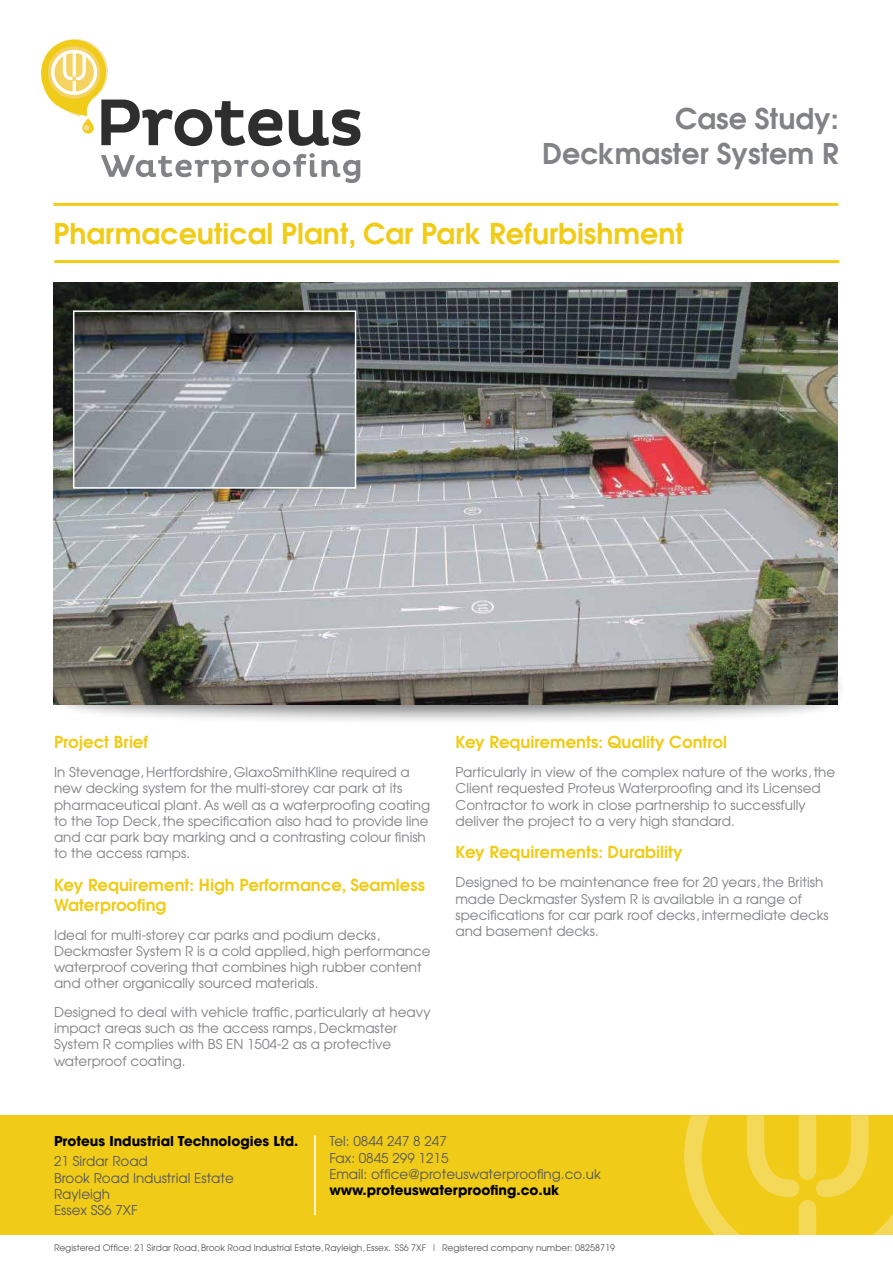
<style>
.page{position:relative;width:893px;height:1263px;background:#fff}
.page>*{position:absolute;margin:0;border:0;box-sizing:border-box;transform-origin:0 0}
.t1{font:600 28.5px "Avant Garde";color:#f0cb17}
.t2{font:600 28.5px/34.2px "Avant Garde";color:#808285;text-align:right}
.t3{font:600 16.5px/19.8px "Avant Garde";color:#f0cb17}
.t4{font:13.5px/16.2px "Avant Garde";color:#808285}
.t5{font:13.5px/16.2px "Avant Garde";color:#58595b}
.t6{font:700 13.5px "Avant Garde";color:#000}
.t7{font:9px "Avant Garde";color:#58595b}
</style>
<div class="page">
<div style="left:0;top:1115px;width:893px;height:119px;background:#f0cb17"></div>
<svg style="left:683px;top:1115px;width:210px;height:120px"></svg>
<hr style="left:314px;top:1135px;width:2px;height:80px;background:#fff">
<svg style="left:289px;top:109px;width:71px;height:37px"></svg>
<svg style="left:101px;top:153px;width:259px;height:30px"></svg>
<svg style="left:41px;top:39px;width:241px;height:107px"></svg>
<hr style="left:53px;top:203px;width:785px;height:3px;background:#f0cb17">
<hr style="left:54px;top:260px;width:785px;height:3px;background:#f0cb17">
<svg style="left:65px;top:678px;width:776px;height:43px"></svg>
<img style="left:54px;top:283px;width:784px;height:422px">
<img style="left:76px;top:313px;width:277px;height:173px">
<div style="left:73px;top:310px;width:283px;height:179px;border:2px solid #fff"></div>
<h1 class="t2" style="left:542px;top:101px;width:298px">Case Study:<br>Deckmaster System R</h1>
<h1 class="t1" style="left:53px;top:214px;width:632px">Pharmaceutical Plant, Car Park Refurbishment</h1>
<p class="t3" style="left:54px;top:732px;width:96px">Project Brief</p>
<p class="t4" style="left:54px;top:764px;width:378px">In Stevenage, Hertfordshire, GlaxoSmithKline required a new decking system for the multi-storey car park at its pharmaceutical plant. As well as a waterproofing coating to the Top Deck, the specification also had to provide line and car park bay marking and a contrasting colour finish to the access ramps.</p>
<p class="t3" style="left:54px;top:874px;width:372px">Key Requirement: High Performance, Seamless<br>Waterproofing</p>
<p class="t4" style="left:54px;top:926px;width:378px">Ideal for multi-storey car parks and podium decks, Deckmaster System R is a cold applied, high performance waterproof covering that combines high rubber content and other organically sourced materials.</p>
<p class="t4" style="left:54px;top:1004px;width:378px">Designed to deal with vehicle traffic, particularly at heavy impact areas such as the access ramps, Deckmaster System R complies with BS EN 1504-2 as a protective waterproof coating.</p>
<p class="t3" style="left:455px;top:732px;width:273px">Key Requirements: Quality Control</p>
<p class="t4" style="left:455px;top:764px;width:381px">Particularly in view of the complex nature of the works, the Client requested Proteus Waterproofing and its Licensed Contractor to work in close partnership to successfully deliver the project to a very high standard.</p>
<p class="t3" style="left:455px;top:842px;width:229px">Key Requirements: Durability</p>
<p class="t4" style="left:455px;top:874px;width:375px">Designed to be maintenance free for 20 years, the British made Deckmaster System R is available in a range of specifications for car park roof decks, intermediate decks and basement decks.</p>
<p class="t6" style="left:54px;top:1132px;width:246px">Proteus Industrial Technologies Ltd.</p>
<p class="t5" style="left:54px;top:1153px;width:181px">21 Sirdar Road<br>Brook Road Industrial Estate<br>Rayleigh<br>Essex SS6 7XF</p>
<p class="t5" style="left:329px;top:1133px;width:273px">Tel: 0844 247 8 247<br>Fax: 0845 299 1215<br>Email: office@proteuswaterproofing.co.uk</p>
<p class="t6" style="left:329px;top:1181px;width:231px">www.proteuswaterproofing.co.uk</p>
<p class="t7" style="left:54px;top:1242px;width:562px">Registered Office: 21 Sirdar Road, Brook Road Industrial Estate, Rayleigh, Essex. SS6 7XF | Registered company number: 08258719</p>
</div>
